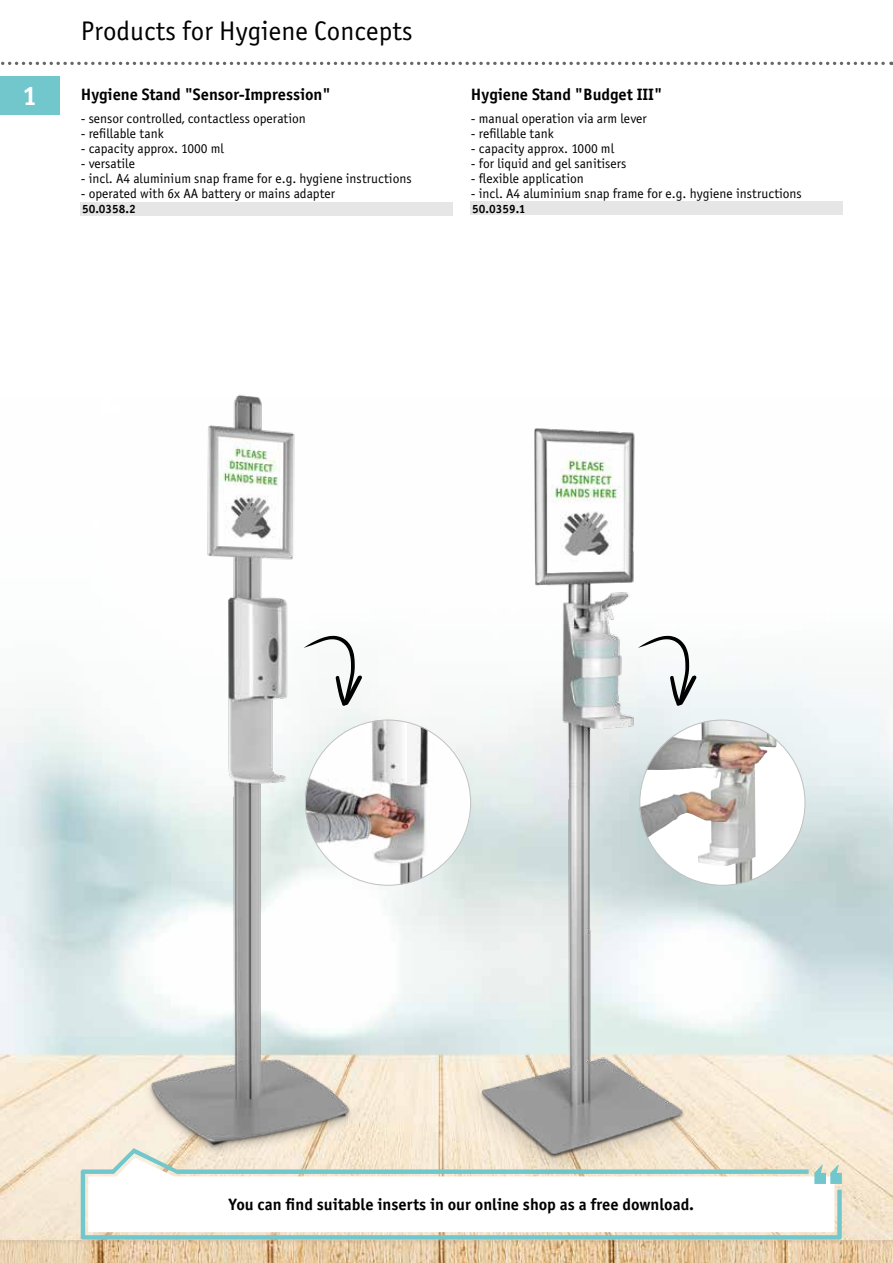
<style>
.page{position:relative;width:893px;height:1263px;background:#fff}
.page>*{position:absolute;margin:0;border:0;box-sizing:border-box;transform-origin:0 0}
.t1{font:27px "Officina Sans Book ITC";color:#000}
.t2{font:27px "Officina Sans Bold ITC";color:#fff}
.t3{font:16.5px "Officina Sans Bold ITC";color:#000}
.t4{font:13.5px "Officina Sans Book ITC";color:#000}
.t5{font:12px "Officina Sans Bold ITC";color:#000}
</style>
<div class="page">
<svg style="left:1px;top:62px;width:891px;height:3px"></svg>
<img style="left:0;top:674px;width:893px;height:589px">
<div style="left:0;top:77px;width:60px;height:38px;background:#72c7cd"></div>
<div style="left:471px;top:202px;width:372px;height:13px;background:#e6e6e6"></div>
<div style="left:81px;top:202px;width:372px;height:13px;background:#e6e6e6"></div>
<img style="left:305px;top:720px;width:166px;height:165px;border-radius:83px">
<svg style="left:640px;top:720px;width:165px;height:165px"></svg>
<svg style="left:81px;top:1148px;width:761px;height:91px"></svg>
<img style="left:441px;top:428px;width:305px;height:751px">
<img style="left:97px;top:395px;width:297px;height:780px">
<h1 class="t2" style="left:22px;top:80px;width:17px">1</h1>
<h1 class="t1" style="left:81px;top:15px;width:333px">Products for Hygiene Concepts</h1>
<p class="t3" style="left:81px;top:84px;width:251px">Hygiene Stand "Sensor-Impression"</p>
<p class="t4" style="left:81px;top:110px;width:227px">- sensor controlled, contactless operation</p>
<p class="t4" style="left:81px;top:125px;width:84px">- refillable tank</p>
<p class="t4" style="left:81px;top:140px;width:145px">- capacity approx. 1000 ml</p>
<p class="t4" style="left:81px;top:155px;width:56px">- versatile</p>
<p class="t4" style="left:81px;top:170px;width:332px">- incl. A4 aluminium snap frame for e.g. hygiene instructions</p>
<p class="t4" style="left:81px;top:185px;width:256px">- operated with 6x AA battery or mains adapter</p>
<p class="t5" style="left:82px;top:201px;width:55px">50.0358.2</p>
<p class="t3" style="left:471px;top:84px;width:193px">Hygiene Stand "Budget III"</p>
<p class="t4" style="left:471px;top:110px;width:177px">- manual operation via arm lever</p>
<p class="t4" style="left:471px;top:125px;width:84px">- refillable tank</p>
<p class="t4" style="left:471px;top:140px;width:145px">- capacity approx. 1000 ml</p>
<p class="t4" style="left:471px;top:155px;width:157px">- for liquid and gel sanitisers</p>
<p class="t4" style="left:471px;top:170px;width:114px">- flexible application</p>
<p class="t4" style="left:471px;top:185px;width:332px">- incl. A4 aluminium snap frame for e.g. hygiene instructions</p>
<p class="t5" style="left:472px;top:201px;width:55px">50.0359.1</p>
<p class="t3" style="left:229px;top:1194px;width:467px">You can find suitable inserts in our online shop as a free download.</p>
</div>
